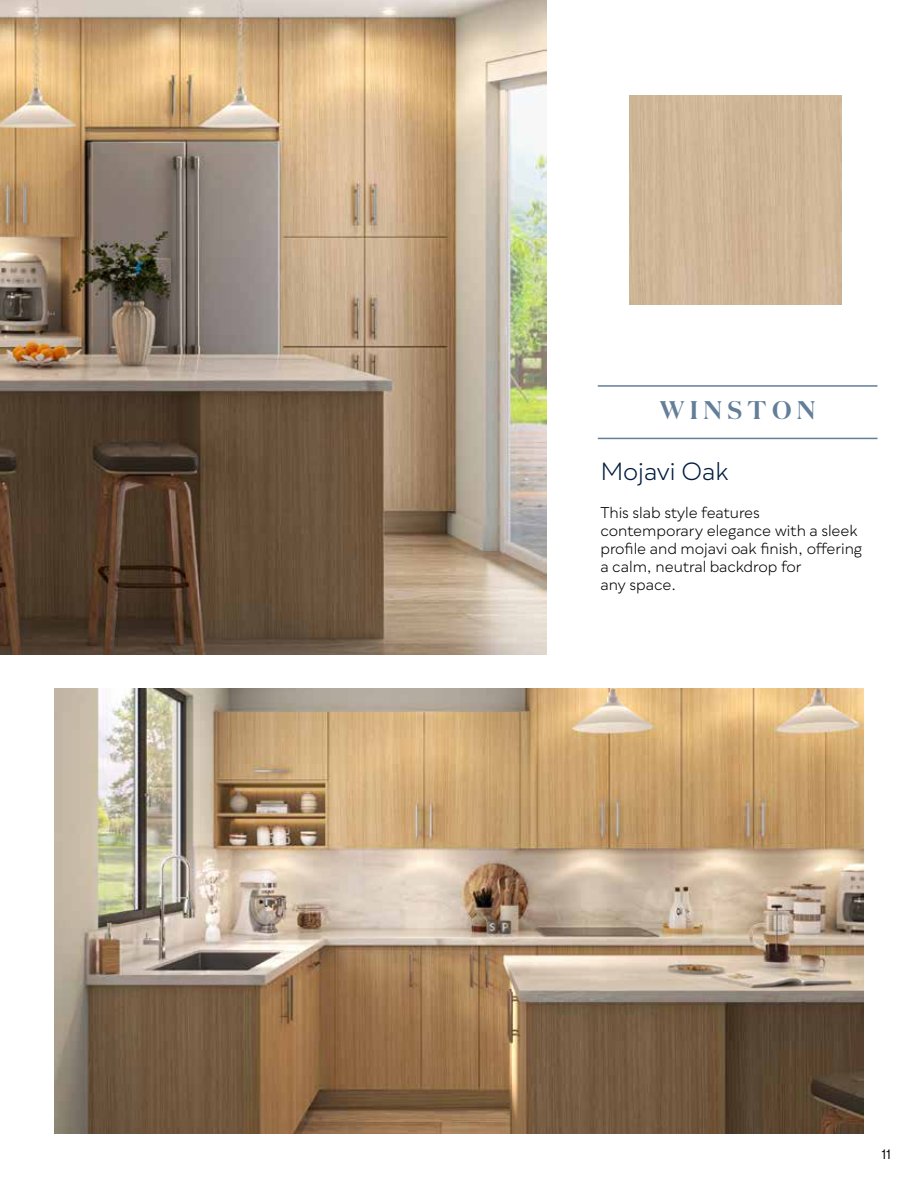
<style>
.page{position:relative;width:918px;height:1188px;background:#fff}
.page>*{position:absolute;margin:0;border:0;box-sizing:border-box;transform-origin:0 0}
.t1{font:600 25.5px "Domaine Disp";letter-spacing:.21em;color:#627e99}
.t2{font:24px "Qualion";letter-spacing:-.015em;color:#001d40}
.t3{font:15px/18px "Qualion";letter-spacing:-.005em;color:#000}
.t4{font:13.5px "Qualion";color:#000}
</style>
<div class="page">
<img style="left:0;top:0;width:546px;height:655px">
<img style="left:54px;top:688px;width:810px;height:445px">
<div style="left:630px;top:96px;width:211px;height:209px;background:#cfb697"></div>
<hr style="left:598px;top:438px;width:280px;height:1px;background:#627e99">
<hr style="left:598px;top:385px;width:279px;height:2px;background:#627e99">
<h1 class="t1" style="left:660px;top:394px;width:157px">WINSTON</h1>
<h2 class="t2" style="left:600px;top:458px;width:130px">Mojavi Oak</h2>
<p class="t3" style="left:600px;top:504px;width:263px">This slab style features contemporary elegance with a sleek profile and mojavi oak finish, offering a calm, neutral backdrop for<br>any space.</p>
<p class="t4" style="left:881px;top:1147px;width:11px">11</p>
</div>
